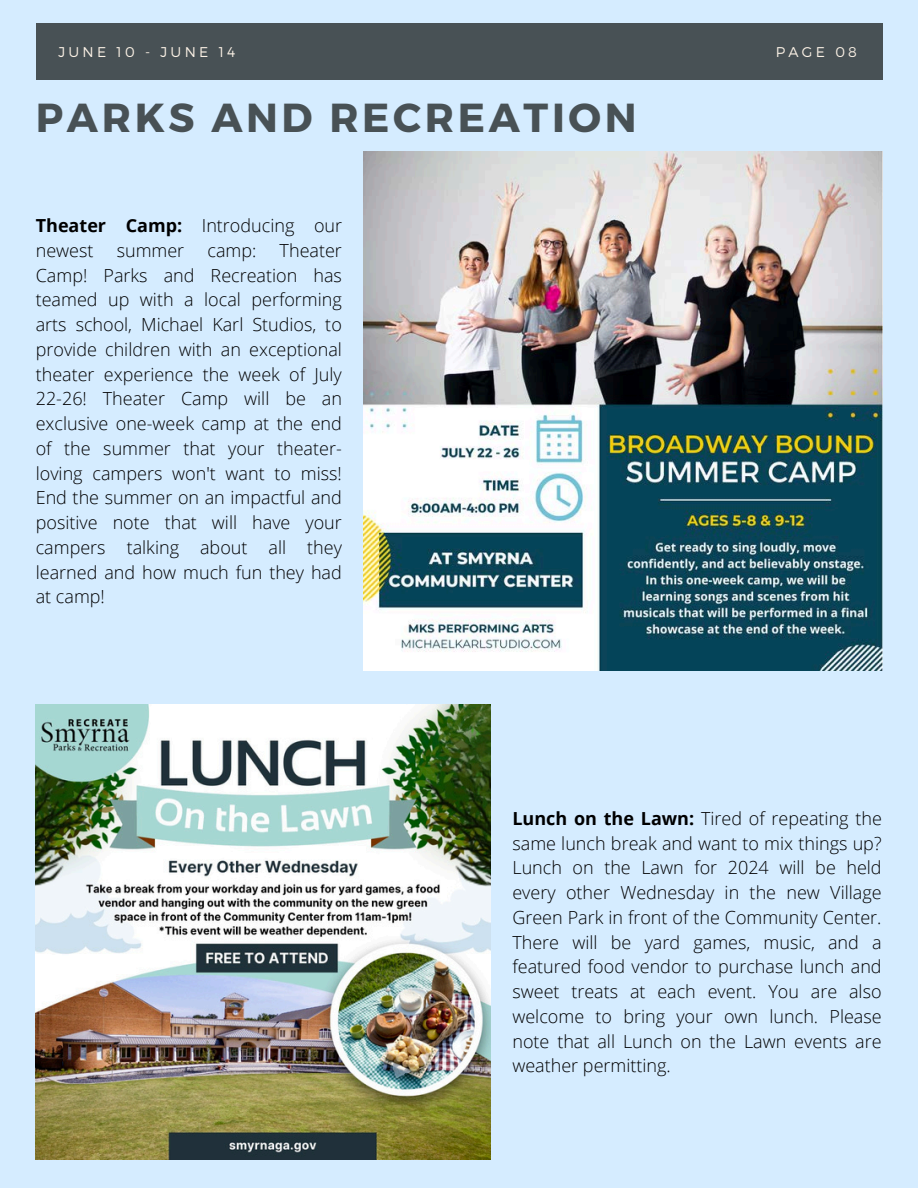
<style>
.page{position:relative;width:918px;height:1188px;background:#d5ecff}
.page>*{position:absolute;margin:0;border:0;box-sizing:border-box;transform-origin:0 0}
.t1{font:700 40.5px "Montserrat";letter-spacing:.09em;color:#485155}
.t2{font:300 18px/24.8px "Open Sans";color:#000;text-align:justify}
.t3{font:300 14.1px "Montserrat";letter-spacing:.23em;color:#fcf2e6}
.s1{font-weight:700}
</style>
<div class="page">
<div style="left:36px;top:23px;width:846px;height:57px;background:#485155"></div>
<img style="left:363px;top:152px;width:519px;height:518px">
<img style="left:36px;top:705px;width:454px;height:454px">
<p class="t3" style="left:58px;top:43px;width:178px">JUNE 10 - JUNE 14</p>
<p class="t3" style="left:776px;top:43px;width:83px">PAGE 08</p>
<h1 class="t1" style="left:36px;top:91px;width:602px">PARKS AND RECREATION</h1>
<p class="t2" style="left:36px;top:213px;width:308px"><span class="s1">Theater Camp:</span> Introducing our newest</p>
<p class="t2" style="left:36px;top:238px;width:308px;text-indent:244px">Theater Camp! Parks and Recreation has teamed up with a local performing arts school, Michael Karl Studios, to provide children with an exceptional theater experience the week of July 22-26! Theater Camp will be an exclusive one-week camp at the end of the summer that your theater&shy;loving campers won't want to miss!<br>End the summer on an impactful and positive note that will have your campers talking about all they learned and how much fun they had at camp!</p>
<p class="t2" style="left:117px;top:238px;width:69px">summer</p>
<p class="t2" style="left:208px;top:238px;width:50px">camp:</p>
<h2 class="t2" style="left:512px;top:805px;width:371px"><span class="s1">Lunch on the Lawn:</span> Tired of repeating the same lunch break and want to mix things up?<br>Lunch on the Lawn for 2024 will be held every other Wednesday in the new Village Green Park in front of the Community Center.<br>There will be yard games, music, and a featured food vendor to purchase lunch and sweet treats at each event. You are also welcome to bring your own lunch. Please note that all Lunch on the Lawn events are weather permitting.</h2>
</div>
